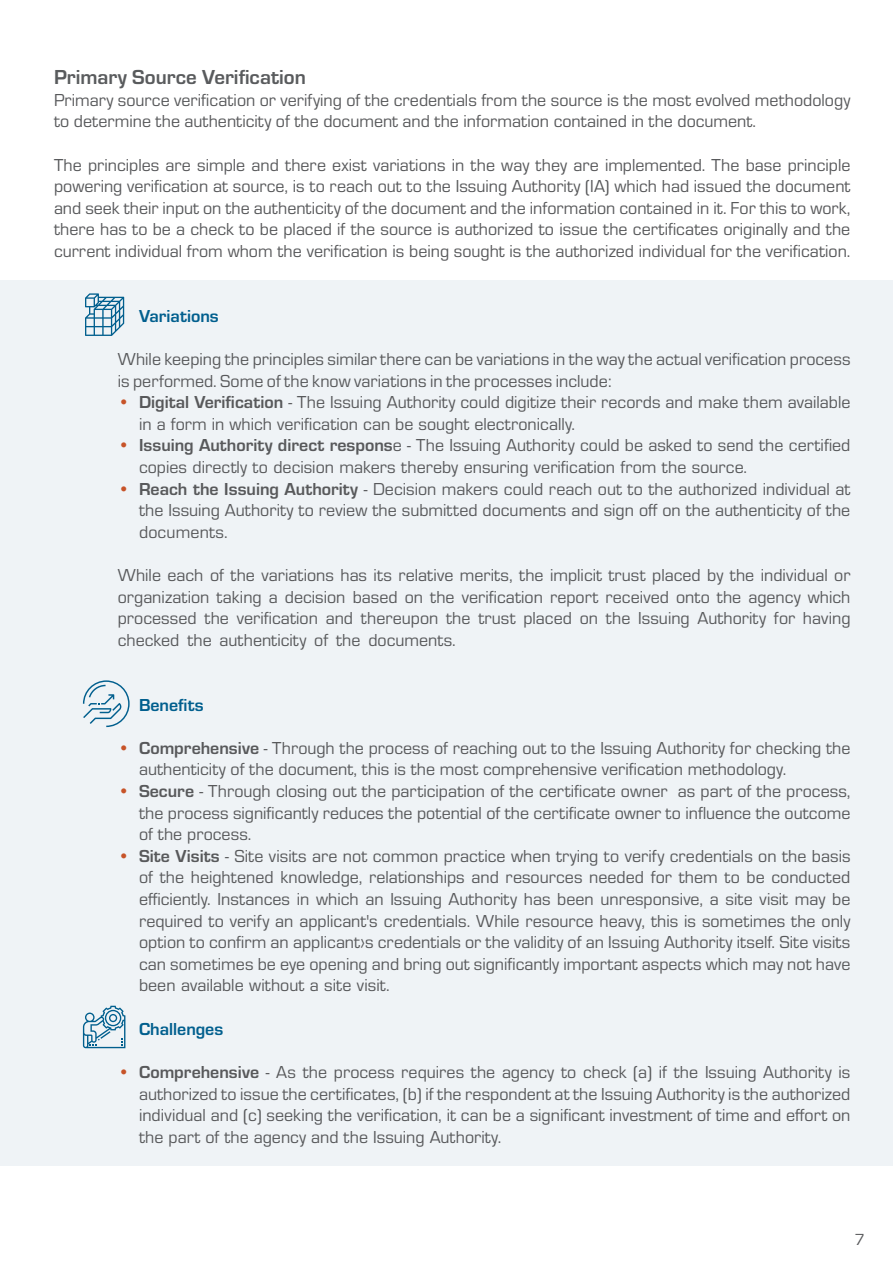
<style>
.page{position:relative;width:893px;height:1263px;background:#fff}
.page>*{position:absolute;margin:0;border:0;box-sizing:border-box;transform-origin:0 0}
.t1{font:700 21px "Eurostile";color:#595b5d}
.t2{font:18px/21.6px "Eurostile";color:#58595b;text-align:justify}
.t3{font:700 18px "Eurostile";color:#015f8e}
.t4{font:16.5px "Eurostile";color:#58595b}
.s1{color:#c75328}
.s2{font-weight:700}
</style>
<div class="page">
<div style="left:0;top:280px;width:893px;height:886px;background:#eff3f6"></div>
<svg style="left:83px;top:680px;width:47px;height:47px"></svg>
<svg style="left:83px;top:1006px;width:42px;height:42px"></svg>
<svg style="left:85px;top:293px;width:39px;height:43px"></svg>
<p class="t1" style="left:54px;top:62px;width:253px">Primary Source Verification</p>
<p class="t2" style="left:54px;top:88px;width:798px">Primary source verification or verifying of the credentials from the source is the most evolved methodology to determine the authenticity of the document and the information contained in the document.</p>
<p class="t2" style="left:54px;top:153px;width:798px">The principles are simple and there exist variations in the way they are implemented. The base principle powering verification at source, is to reach out to the Issuing Authority (IA) which had issued the document and seek their input on the authenticity of the document and the information contained in it. For this to work, there has to be a check to be placed if the source is authorized to issue the certificates originally and the current individual from whom the verification is being sought is the authorized individual for the verification.</p>
<p class="t3" style="left:139px;top:303px;width:81px">Variations</p>
<p class="t2" style="left:118px;top:347px;width:734px">While keeping the principles similar there can be variations in the way the actual verification process is performed. Some of the know variations in the processes include:</p>
<p class="t2" style="left:139px;top:391px;width:713px;text-indent:-21px"><span class="s1">•</span> <span class="s2">Digital Verification</span> - The Issuing Authority could digitize their records and make them available in a form in which verification can be sought electronically.</p>
<p class="t2" style="left:139px;top:434px;width:713px;text-indent:-21px"><span class="s1">•</span> <span class="s2">Issuing Authority direct respons</span>e - The Issuing Authority could be asked to send the certified copies directly to decision makers thereby ensuring verification from the source.</p>
<p class="t2" style="left:139px;top:477px;width:713px;text-indent:-21px"><span class="s1">•</span> <span class="s2">Reach the Issuing Authority</span> - Decision makers could reach out to the authorized individual at the Issuing Authority to review the submitted documents and sign off on the authenticity of the documents.</p>
<p class="t2" style="left:118px;top:563px;width:734px">While each of the variations has its relative merits, the implicit trust placed by the individual or organization taking a decision based on the verification report received onto the agency which processed the verification and thereupon the trust placed on the Issuing Authority for having checked the authenticity of the documents.</p>
<p class="t3" style="left:139px;top:692px;width:66px">Benefits</p>
<p class="t2" style="left:139px;top:736px;width:713px;text-indent:-21px"><span class="s1">•</span> <span class="s2">Comprehensive</span> - Through the process of reaching out to the Issuing Authority for checking the authenticity of the document, this is the most comprehensive verification methodology.</p>
<p class="t2" style="left:139px;top:779px;width:713px;text-indent:-21px"><span class="s1">•</span> <span class="s2">Secure</span> - Through closing out the participation of the certificate owner as part of the process, the process significantly reduces the potential of the certificate owner to influence the outcome of the process.</p>
<p class="t2" style="left:139px;top:844px;width:713px;text-indent:-21px"><span class="s1">•</span> <span class="s2">Site Visits</span> - Site visits are not common practice when trying to verify credentials on the basis of the heightened knowledge, relationships and resources needed for them to be conducted efficiently. Instances in which an Issuing Authority has been unresponsive, a site visit may be required to verify an applicant's credentials. While resource heavy, this is sometimes the only option to confirm an applicant›s credentials or the validity of an Issuing Authority itself. Site visits can sometimes be eye opening and bring out significantly important aspects which may not have been available without a site visit.</p>
<p class="t3" style="left:139px;top:1016px;width:86px">Challenges</p>
<p class="t2" style="left:139px;top:1060px;width:713px;text-indent:-21px"><span class="s1">•</span> <span class="s2">Comprehensive</span> - As the process requires the agency to check (a) if the Issuing Authority is authorized to issue the certificates, (b) if the respondent at the Issuing Authority is the authorized individual and (c) seeking the verification, it can be a significant investment of time and effort on the part of the agency and the Issuing Authority.</p>
<p class="t4" style="left:855px;top:1231px;width:12px">7</p>
</div>
